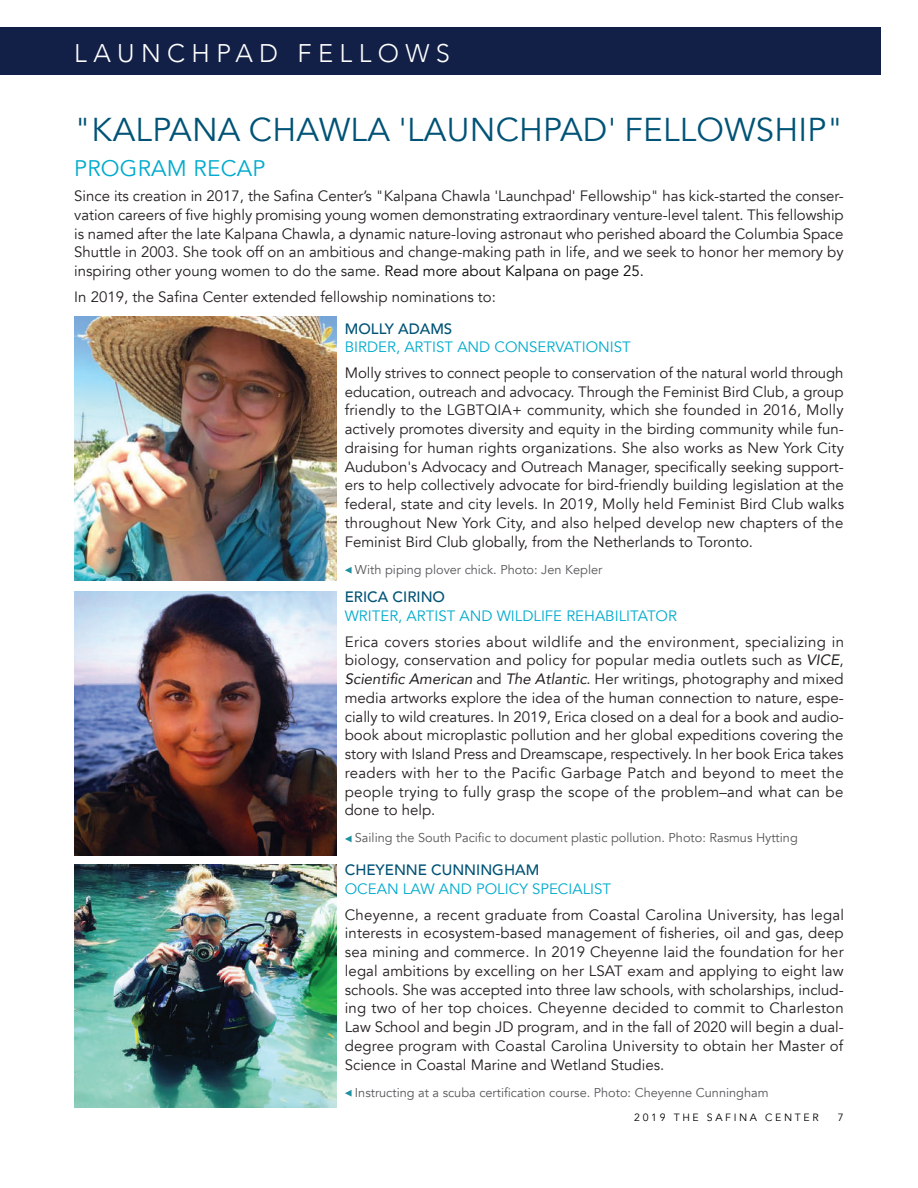
<style>
.page{position:relative;width:918px;height:1188px;background:#fff}
.page>*{position:absolute;margin:0;border:0;box-sizing:border-box;transform-origin:0 0}
.t1{font:33px "Avenir";letter-spacing:.01em;color:#005376}
.t2{font:300 25.5px "Avenir";letter-spacing:.25em;color:#fff}
.t3{font:22.5px "Avenir";letter-spacing:.01em;color:#00abcd}
.t4{font:15px/18.8px "Avenir";color:#231f20;text-align:justify}
.t5{font:15px "Avenir";color:#00abcd}
.t6{font:500 15px "Avenir";color:#005376}
.t7{font:12.75px "Avenir";color:#575659}
.t8{font:10.5px "Avenir";letter-spacing:.25em;color:#000}
.s1{color:#070604}
.s2{font-style:italic}
</style>
<div class="page">
<svg style="left:345px;top:567px;width:7px;height:7px"></svg>
<svg style="left:345px;top:836px;width:7px;height:6px"></svg>
<svg style="left:345px;top:1090px;width:7px;height:7px"></svg>
<img style="left:74px;top:317px;width:263px;height:263px">
<img style="left:74px;top:592px;width:263px;height:263px">
<img style="left:74px;top:865px;width:263px;height:243px">
<div style="left:0;top:27px;width:881px;height:47px;background:#121f46"></div>
<h2 class="t2" style="left:74px;top:36px;width:377px">LAUNCHPAD FELLOWS</h2>
<h1 class="t1" style="left:74px;top:108px;width:771px">"KALPANA CHAWLA 'LAUNCHPAD' FELLOWSHIP"</h1>
<h3 class="t3" style="left:74px;top:153px;width:193px">PROGRAM RECAP</h3>
<p class="t4" style="left:74px;top:187px;width:771px">Since its creation in 2017, the Safina Center’s "Kalpana Chawla 'Launchpad' Fellowship" has kick-started the conser&shy;vation careers of five highly promising young women demonstrating extraordinary venture-level talent. This fellowship is named after the late Kalpana Chawla, a dynamic nature-loving astronaut who perished aboard the Columbia Space Shuttle in 2003. She took off on an ambitious and change-making path in life, and we seek to honor her memory by inspiring other young women to do the same. <span class="s1">Read more about Kalpana on page 25.</span></p>
<p class="t4" style="left:74px;top:287px;width:423px">In 2019, the Safina Center extended fellowship nominations to:</p>
<p class="t6" style="left:345px;top:319px;width:109px">MOLLY ADAMS</p>
<p class="t5" style="left:345px;top:337px;width:287px">BIRDER, ARTIST AND CONSERVATIONIST</p>
<p class="t4" style="left:345px;top:364px;width:501px">Molly strives to connect people to conservation of the natural world through education, outreach and advocacy. Through the Feminist Bird Club, a group friendly to the LGBTQIA+ community, which she founded in 2016, Molly actively promotes diversity and equity in the birding community while fun&shy;draising for human rights organizations. She also works as New York City Audubon's Advocacy and Outreach Manager, specifically seeking support&shy;ers to help collectively advocate for bird-friendly building legislation at the federal, state and city levels. In 2019, Molly held Feminist Bird Club walks throughout New York City, and also helped develop new chapters of the Feminist Bird Club globally, from the Netherlands to Toronto.</p>
<p class="t7" style="left:355px;top:561px;width:249px">With piping plover chick. Photo: Jen Kepler</p>
<p class="t6" style="left:345px;top:587px;width:102px">ERICA CIRINO</p>
<p class="t5" style="left:345px;top:606px;width:334px">WRITER, ARTIST AND WILDLIFE REHABILITATOR</p>
<p class="t4" style="left:345px;top:632px;width:501px">Erica covers stories about wildlife and the environment, specializing in biology, conservation and policy for popular media outlets such as <span class="s2">VICE</span>, <span class="s2">Scientific American</span> and <span class="s2">The Atlantic</span>. Her writings, photography and mixed media artworks explore the idea of the human connection to nature, espe&shy;cially to wild creatures. In 2019, Erica closed on a deal for a book and audio&shy;book about microplastic pollution and her global expeditions covering the story with Island Press and Dreamscape, respectively. In her book Erica takes readers with her to the Pacific Garbage Patch and beyond to meet the people trying to fully grasp the scope of the problem–and what can be done to help.</p>
<p class="t7" style="left:355px;top:830px;width:444px">Sailing the South Pacific to document plastic pollution. Photo: Rasmus Hytting</p>
<p class="t6" style="left:345px;top:860px;width:196px">CHEYENNE CUNNINGHAM</p>
<p class="t5" style="left:345px;top:879px;width:268px">OCEAN LAW AND POLICY SPECIALIST</p>
<p class="t4" style="left:345px;top:905px;width:501px">Cheyenne, a recent graduate from Coastal Carolina University, has legal interests in ecosystem-based management of fisheries, oil and gas, deep sea mining and commerce. In 2019 Cheyenne laid the foundation for her legal ambitions by excelling on her LSAT exam and applying to eight law schools. She was accepted into three law schools, with scholarships, includ&shy;ing two of her top choices. Cheyenne decided to commit to Charleston Law School and begin JD program, and in the fall of 2020 will begin a dual&shy;degree program with Coastal Carolina University to obtain her Master of Science in Coastal Marine and Wetland Studies.</p>
<p class="t7" style="left:355px;top:1084px;width:415px">Instructing at a scuba certification course. Photo: Cheyenne Cunningham</p>
<p class="t8" style="left:634px;top:1110px;width:186px">2019 THE SAFINA CENTER</p>
<p class="t8" style="left:838px;top:1110px;width:7px">7</p>
</div>
